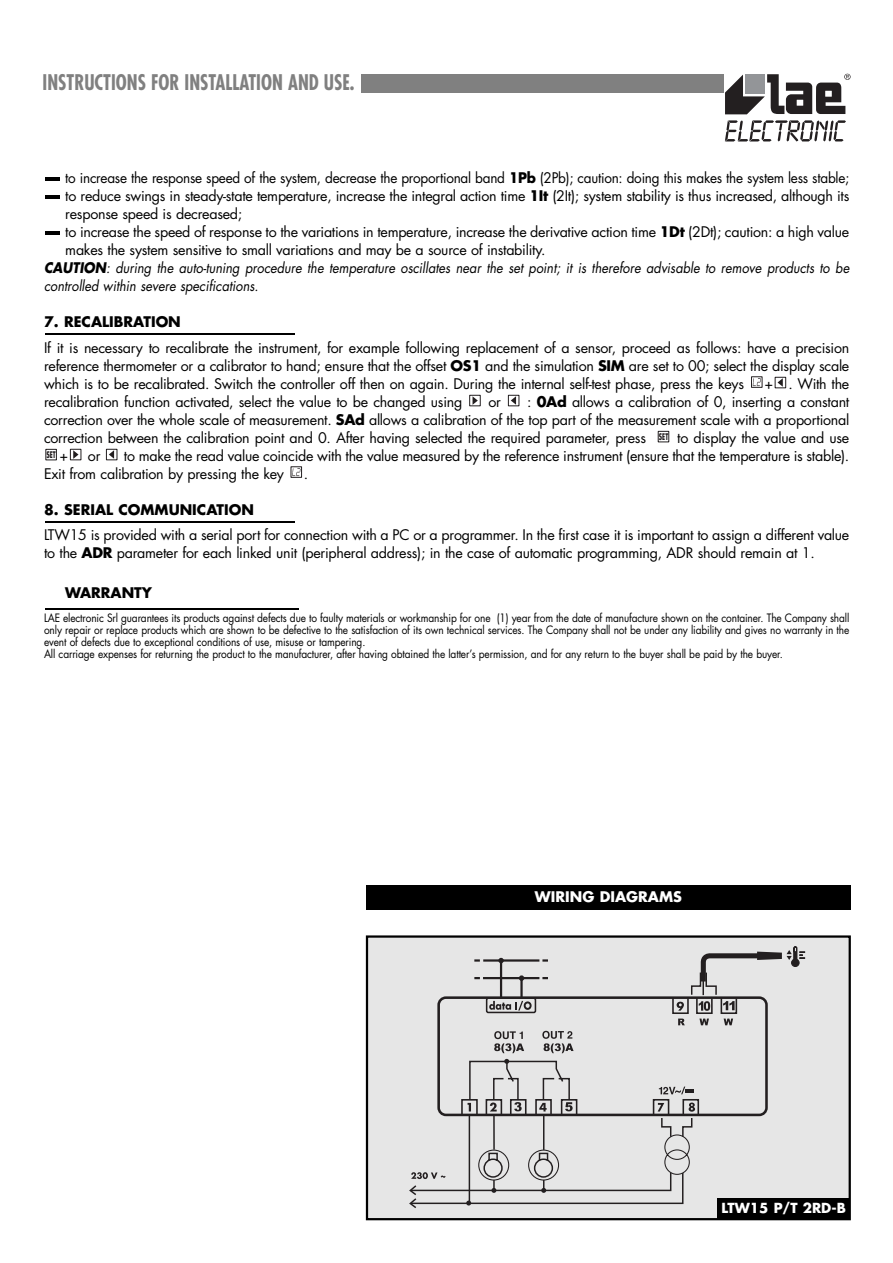
<style>
.page{position:relative;width:893px;height:1263px;background:#fff}
.page>*{position:absolute;margin:0;border:0;box-sizing:border-box;transform-origin:0 0}
.t1{font:700 condensed 21px "Futura";color:#808080;scale:.9 1}
.t2{font:14.25px/18px "Futura";letter-spacing:-.02em;color:#000;text-align:justify}
.t3{font:italic 14.25px "Futura";color:#000;scale:.9 1}
.t4{font:14.25px "Futura";letter-spacing:-.02em;color:#000;scale:.95 1}
.t5{font:700 14.25px "Futura";color:#000}
.t6{font:700 14.25px "Futura";color:#fff}
.t7{font:700 13.5px "Futura";color:#fff}
.t8{font:11.25px/12px "Futura";letter-spacing:-.01em;color:#000;scale:.9 1}
.t9{font:700 8.85px "Futura";letter-spacing:.015em;color:#231f20;scale:.61 1}
.s1{font-weight:700}
</style>
<div class="page">
<hr style="left:46px;top:609px;width:253px;height:1px;background:#000">
<hr style="left:46px;top:521px;width:249px;height:1px;background:#000">
<div style="left:290px;top:466px;width:12px;height:12px;border:1px solid #231f20"></div>
<svg style="left:292px;top:468px;width:8px;height:8px"></svg>
<div style="left:106px;top:449px;width:11px;height:11px;border:1px solid #231f20"></div>
<svg style="left:109px;top:450px;width:5px;height:9px"></svg>
<div style="left:70px;top:449px;width:11px;height:11px;border:1px solid #231f20"></div>
<svg style="left:73px;top:450px;width:5px;height:9px"></svg>
<div style="left:46px;top:449px;width:11px;height:11px;border:1px solid #231f20"></div>
<div style="left:658px;top:431px;width:11px;height:11px;border:1px solid #231f20"></div>
<div style="left:508px;top:395px;width:11px;height:11px;border:1px solid #231f20"></div>
<svg style="left:511px;top:396px;width:5px;height:9px"></svg>
<div style="left:469px;top:395px;width:11px;height:11px;border:1px solid #231f20"></div>
<svg style="left:472px;top:396px;width:6px;height:9px"></svg>
<div style="left:774px;top:377px;width:12px;height:11px;border:1px solid #231f20"></div>
<svg style="left:777px;top:378px;width:5px;height:9px"></svg>
<div style="left:751px;top:376px;width:11px;height:12px;border:1px solid #231f20"></div>
<svg style="left:752px;top:378px;width:9px;height:8px"></svg>
<hr style="left:46px;top:333px;width:249px;height:2px;background:#000">
<hr style="left:46px;top:231px;width:14px;height:3px;background:#000">
<hr style="left:46px;top:195px;width:14px;height:3px;background:#000">
<hr style="left:46px;top:177px;width:14px;height:3px;background:#000">
<div style="left:368px;top:938px;width:480px;height:280px;background:#e6e6e6"></div>
<svg style="left:409px;top:946px;width:395px;height:262px"></svg>
<div style="left:366px;top:935px;width:484px;height:285px;border:2px solid #000"></div>
<div style="left:366px;top:886px;width:484px;height:24px;background:#000"></div>
<div style="left:717px;top:1198px;width:133px;height:20px;background:#000"></div>
<div style="left:361px;top:74px;width:363px;height:19px;background:#808080"></div>
<svg style="left:725px;top:120px;width:121px;height:22px"></svg>
<svg style="left:725px;top:74px;width:125px;height:40px"></svg>
<h1 class="t1" style="left:43px;top:73px;width:348px">INSTRUCTIONS FOR INSTALLATION AND USE.</h1>
<p class="t4" style="left:65px;top:172px;width:826px">to increase the response speed of the system, decrease the proportional band <span class="s1">1Pb</span> (2Pb); caution: doing this makes the system less stable;</p>
<p class="t2" style="left:65px;top:188px;width:785px">to reduce swings in steady-state temperature, increase the integral action time <span class="s1">1It</span> (2It); system stability is thus increased, although its</p>
<p class="t2" style="left:65px;top:206px;width:178px">response speed is decreased;</p>
<p class="t2" style="left:65px;top:224px;width:785px">to increase the speed of response to the variations in temperature, increase the derivative action time <span class="s1">1Dt</span> (2Dt); caution: a high value</p>
<p class="t2" style="left:65px;top:242px;width:481px">makes the system sensitive to small variations and may be a source of instability.</p>
<p class="t3" style="left:44px;top:262px;width:896px"><span class="s1">CAUTION</span>: during the auto-tuning procedure the temperature oscillates near the set point; it is therefore advisable to remove products to be</p>
<p class="t3" style="left:44px;top:280px;width:240px">controlled within severe specifications.</p>
<p class="t5" style="left:44px;top:316px;width:138px">7. RECALIBRATION</p>
<p class="t2" style="left:44px;top:340px;width:806px">If it is necessary to recalibrate the instrument, for example following replacement of a sensor, proceed as follows: have a precision reference thermometer or a calibrator to hand; ensure that the offset <span class="s1">OS1</span> and the simulation <span class="s1">SIM</span> are set to 00; select the display scale which is to be recalibrated. Switch the controller off then on again. During the internal self-test phase, press the keys</p>
<p class="t2" style="left:764px;top:376px;width:86px">+ . With the</p>
<p class="t2" style="left:44px;top:394px;width:806px;text-indent:483px">: <span class="s1">0Ad</span> allows a calibration of 0, inserting a constant correction over the whole scale of measurement. <span class="s1">SAd</span> allows a calibration of the top part of the measurement scale with a proportional correction between the calibration point and 0. After having selected the required parameter, press</p>
<p class="t2" style="left:44px;top:394px;width:420px">recalibration function activated, select the value to be changed using</p>
<p class="t2" style="left:488px;top:394px;width:14px">or</p>
<p class="t2" style="left:677px;top:430px;width:173px">to display the value and use</p>
<p class="t9" style="left:658px;top:433px;width:17px">SET</p>
<p class="t2" style="left:44px;top:448px;width:806px;text-indent:80px">to make the read value coincide with the value measured by the reference instrument (ensure that the temperature is stable).<br>Exit from calibration by pressing the key</p>
<p class="t9" style="left:46px;top:451px;width:17px">SET</p>
<p class="t2" style="left:60px;top:448px;width:10px">+</p>
<p class="t2" style="left:88px;top:448px;width:14px">or</p>
<p class="t2" style="left:304px;top:466px;width:6px">.</p>
<p class="t5" style="left:44px;top:503px;width:211px">8. SERIAL COMMUNICATION</p>
<p class="t2" style="left:44px;top:527px;width:806px">LTW15 is provided with a serial port for connection with a PC or a programmer. In the first case it is important to assign a different value to the <span class="s1">ADR</span> parameter for each linked unit (peripheral address); in the case of automatic programming, ADR should remain at 1.</p>
<p class="t5" style="left:65px;top:586px;width:88px">WARRANTY</p>
<p class="t8" style="left:44px;top:613px;width:896px">LAE electronic Srl guarantees its products against defects due to faulty materials or workmanship for one (1) year from the date of manufacture shown on the container. The Company shall only repair or replace products which are shown to be defective to the satisfaction of its own technical services. The Company shall not be under any liability and gives no warranty in the event of defects due to exceptional conditions of use, misuse or tampering.<br>All carriage expenses for returning the product to the manufacturer, after having obtained the latter’s permission, and for any return to the buyer shall be paid by the buyer.</p>
<p class="t6" style="left:535px;top:890px;width:148px">WIRING DIAGRAMS</p>
<p class="t7" style="left:721px;top:1202px;width:126px">LTW15 P/T 2RD-B</p>
</div>
